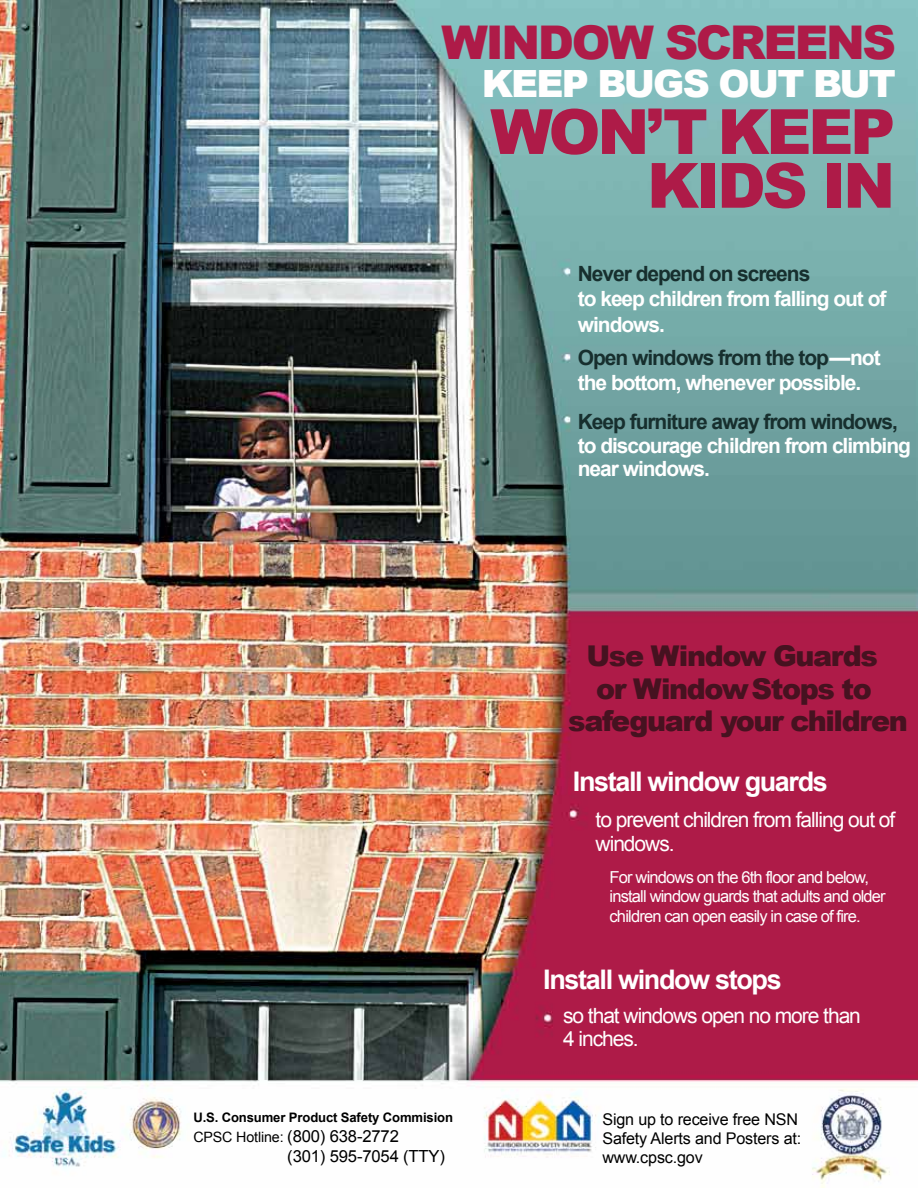
<style>
.page{position:relative;width:918px;height:1188px;background:#fff}
.page>*{position:absolute;margin:0;border:0;box-sizing:border-box;transform-origin:0 0}
.t1{font:900 62.4px/53.7px "Arial";letter-spacing:-.05em;color:#ae1b48;text-align:right}
.t2{font:900 46.5px "Arial";letter-spacing:-.05em;color:#ae1b48}
.t3{font:900 37.5px "Arial";letter-spacing:-.05em;color:#fffefe}
.t4{font:900 28.65px/32.1px "Arial";letter-spacing:-.05em;color:#461220;text-align:center}
.t5{font:700 27px "Arial";letter-spacing:-.05em;color:#fff}
.t6{font:700 21px/23.7px "Arial";letter-spacing:-.05em;color:#fff}
.t7{font:21px/24.5px "Arial";letter-spacing:-.05em;color:#fff}
.t8{font:700 21px "Arial";letter-spacing:-.05em;color:#172f2e}
.t9{font:16.65px/20px "Arial";letter-spacing:-.01em;color:#000}
.t10{font:16.5px/19.8px "Arial";letter-spacing:-.05em;color:#fff}
.t11{font:16.05px/19.4px "Arial";letter-spacing:-.01em;color:#000}
.t12{font:700 13.05px "Arial";letter-spacing:-.01em;color:#000}
.s1{color:#172f2e}
.s2{font-size:14.25px}
</style>
<div class="page">
<img style="left:0;top:0;width:918px;height:1188px">
<h2 class="t2" style="left:442px;top:9px;width:456px">WINDOW SCREENS</h2>
<h3 class="t3" style="left:482px;top:56px;width:416px">KEEP BUGS OUT BUT</h3>
<h1 class="t1" style="left:490px;top:103px;width:406px">WON’T KEEP<br>KIDS IN</h1>
<p class="t8" style="left:578px;top:260px;width:234px">Never depend on screens</p>
<p class="t6" style="left:578px;top:287px;width:310px;line-height:25.2px">to keep children from falling out of windows.</p>
<p class="t6" style="left:578px;top:345px;width:304px;line-height:25.8px"><span class="s1">Open windows from the top</span>—not the bottom, whenever possible.</p>
<p class="t8" style="left:578px;top:408px;width:321px">Keep furniture away from windows,</p>
<p class="t6" style="left:578px;top:434px;width:335px">to discourage children from climbing near windows.</p>
<h3 class="t4" style="left:568px;top:639px;width:341px">Use Window Guards<br>or Window Stops to safeguard your children</h3>
<p class="t5" style="left:573px;top:764px;width:257px">Install window guards</p>
<p class="t7" style="left:596px;top:807px;width:301px">to prevent children from falling out of windows.</p>
<p class="t10" style="left:610px;top:867px;width:278px">For windows on the 6th floor and below, install window guards that adults and older children can open easily in case of fire.</p>
<p class="t12" style="left:193px;top:1109px;width:261px">U.S. Consumer Product Safety Commision</p>
<p class="t9" style="left:287px;top:1126px;width:159px;text-indent:-94px"><span class="s2">CPSC Hotline:</span> (800) 638-2772<br>(301) 595-7054 (TTY)</p>
<p class="t5" style="left:543px;top:961px;width:240px">Install window stops</p>
<p class="t7" style="left:563px;top:1005px;width:299px;line-height:22.5px">so that windows open no more than<br>4 inches.</p>
<p class="t11" style="left:602px;top:1110px;width:200px">Sign up to receive free NSN<br>Safety Alerts and Posters at: www.cpsc.gov</p>
</div>
